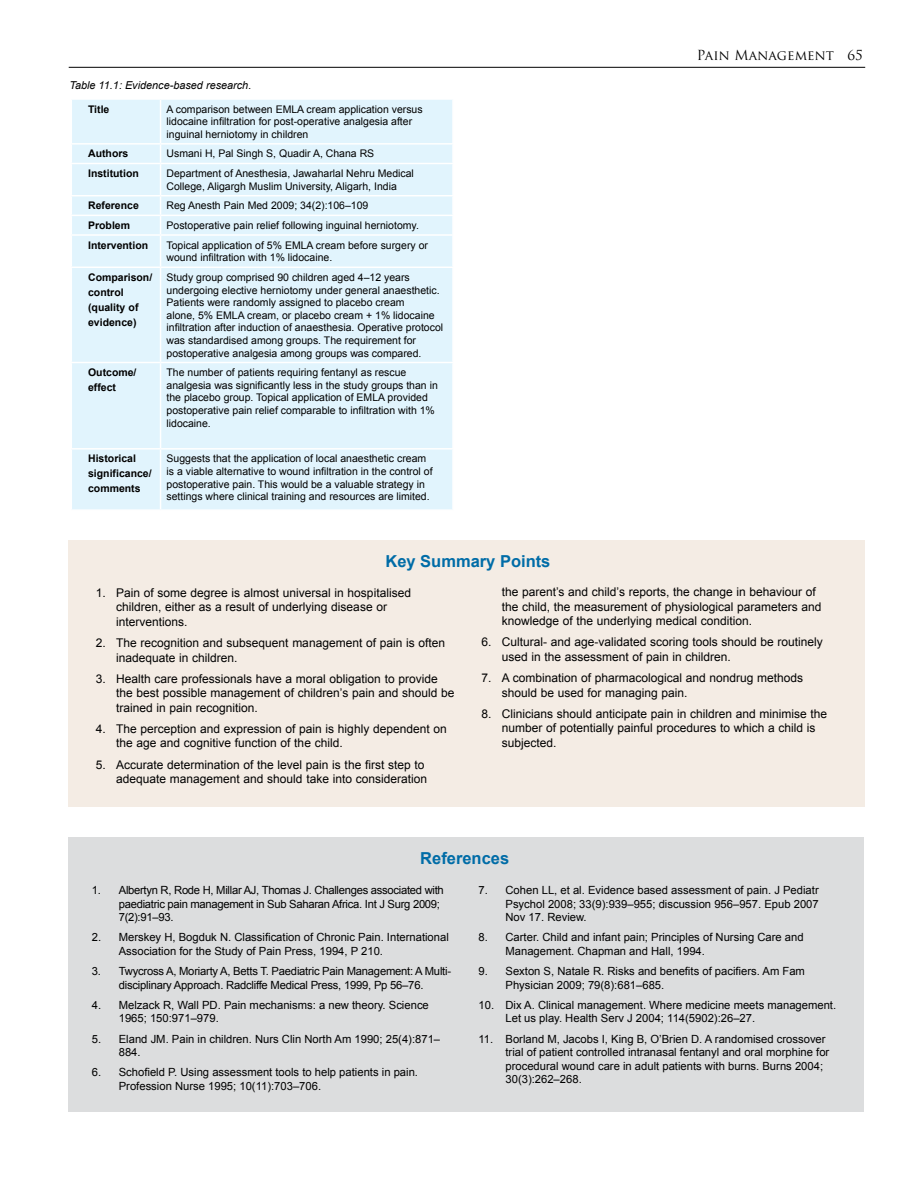
<style>
.page{position:relative;width:918px;height:1188px;background:#fff}
.page>*{position:absolute;margin:0;border:0;box-sizing:border-box;transform-origin:0 0}
.t1{font:700 16.5px "Arial";color:#006ca7}
.t2{font:13.5px "Trajan Pro";color:#000}
.t3{font:12px/14.4px "Arial";color:#000}
.t4{font:11.25px/13.5px "Arial";color:#000}
.t5{font:11.25px/13.5px "Arial";letter-spacing:-.025em;color:#000}
.t6{font:11.25px/13.5px "Arial";letter-spacing:-.02em;color:#000;text-align:center}
.t7{font:italic 10.8px "Arial";color:#000}
.t8{font:10.5px/12.6px "Arial";color:#000}
.t9{font:700 10.5px/15px "Arial";color:#000}
</style>
<div class="page">
<hr style="left:69px;top:67px;width:796px;height:1px;background:#000">
<div style="left:72px;top:100px;width:380px;height:409px;background:#e1f4fd"></div>
<hr style="left:160px;top:100px;width:1px;height:43px;background:#fff">
<hr style="left:71px;top:143px;width:90px;height:2px;background:#fff">
<hr style="left:161px;top:143px;width:293px;height:2px;background:#fff">
<svg style="left:160px;top:145px;width:1px;height:18px"></svg>
<hr style="left:71px;top:163px;width:90px;height:1px;background:#fff">
<hr style="left:161px;top:163px;width:293px;height:1px;background:#fff">
<hr style="left:160px;top:164px;width:1px;height:31px;background:#fff">
<hr style="left:71px;top:195px;width:90px;height:1px;background:#fff">
<hr style="left:161px;top:195px;width:293px;height:1px;background:#fff">
<hr style="left:71px;top:215px;width:90px;height:1px;background:#fff">
<hr style="left:161px;top:215px;width:293px;height:1px;background:#fff">
<svg style="left:160px;top:196px;width:1px;height:38px"></svg>
<hr style="left:71px;top:234px;width:90px;height:2px;background:#fff">
<hr style="left:161px;top:234px;width:293px;height:2px;background:#fff">
<hr style="left:160px;top:236px;width:1px;height:31px;background:#fff">
<hr style="left:71px;top:267px;width:90px;height:1px;background:#fff">
<hr style="left:161px;top:267px;width:293px;height:1px;background:#fff">
<hr style="left:160px;top:268px;width:1px;height:94px;background:#fff">
<hr style="left:71px;top:362px;width:90px;height:1px;background:#fff">
<hr style="left:161px;top:362px;width:293px;height:1px;background:#fff">
<hr style="left:160px;top:363px;width:1px;height:85px;background:#fff">
<hr style="left:71px;top:448px;width:90px;height:2px;background:#fff">
<hr style="left:161px;top:448px;width:293px;height:2px;background:#fff">
<hr style="left:160px;top:450px;width:1px;height:59px;background:#fff">
<div style="left:69px;top:540px;width:796px;height:267px;background:#f4ece4"></div>
<div style="left:69px;top:837px;width:795px;height:275px;background:#dcddde"></div>
<p class="t7" style="left:69px;top:78px;width:183px">Table 11.1: Evidence-based research.</p>
<p class="t9" style="left:88px;top:102px;width:23px">Title</p>
<p class="t8" style="left:167px;top:103px;width:258px">A comparison between EMLA cream application versus lidocaine infiltration for post-operative analgesia after inguinal herniotomy in children</p>
<p class="t9" style="left:88px;top:147px;width:42px">Authors</p>
<p class="t8" style="left:167px;top:148px;width:209px">Usmani H, Pal Singh S, Quadir A, Chana RS</p>
<p class="t9" style="left:88px;top:166px;width:52px">Institution</p>
<p class="t8" style="left:167px;top:167px;width:249px">Department of Anesthesia, Jawaharlal Nehru Medical<br>College, Aligargh Muslim University, Aligarh, India</p>
<p class="t9" style="left:88px;top:199px;width:52px">Reference</p>
<p class="t8" style="left:167px;top:200px;width:203px">Reg Anesth Pain Med 2009; 34(2):106–109</p>
<p class="t9" style="left:88px;top:218px;width:44px">Problem</p>
<p class="t8" style="left:167px;top:219px;width:254px">Postoperative pain relief following inguinal herniotomy.</p>
<p class="t9" style="left:88px;top:238px;width:62px">Intervention</p>
<p class="t8" style="left:167px;top:239px;width:263px">Topical application of 5% EMLA cream before surgery or wound infiltration with 1% lidocaine.</p>
<p class="t9" style="left:88px;top:270px;width:66px">Comparison/ control (quality of evidence)</p>
<p class="t8" style="left:167px;top:271px;width:278px">Study group comprised 90 children aged 4–12 years undergoing elective herniotomy under general anaesthetic.<br>Patients were randomly assigned to placebo cream<br>alone, 5% EMLA cream, or placebo cream + 1% lidocaine infiltration after induction of anaesthesia. Operative protocol was standardised among groups. The requirement for postoperative analgesia among groups was compared.</p>
<p class="t9" style="left:88px;top:365px;width:50px">Outcome/ effect</p>
<p class="t8" style="left:167px;top:366px;width:273px">The number of patients requiring fentanyl as rescue analgesia was significantly less in the study groups than in the placebo group. Topical application of EMLA provided postoperative pain relief comparable to infiltration with 1% lidocaine.</p>
<p class="t9" style="left:88px;top:452px;width:65px">Historical significance/ comments</p>
<p class="t8" style="left:167px;top:453px;width:268px">Suggests that the application of local anaesthetic cream is a viable alternative to wound infiltration in the control of postoperative pain. This would be a valuable strategy in settings where clinical training and resources are limited.</p>
<h1 class="t1" style="left:385px;top:550px;width:167px">Key Summary Points</h1>
<p class="t2" style="left:697px;top:47px;width:168px">Pain Management 65</p>
<p class="t3" style="left:116px;top:586px;width:296px;text-indent:-20px">1. Pain of some degree is almost universal in hospitalised children, either as a result of underlying disease or interventions.</p>
<p class="t3" style="left:116px;top:636px;width:330px;text-indent:-20px">2. The recognition and subsequent management of pain is often inadequate in children.</p>
<p class="t3" style="left:116px;top:671px;width:340px;text-indent:-20px">3. Health care professionals have a moral obligation to provide the best possible management of children’s pain and should be trained in pain recognition.</p>
<p class="t3" style="left:116px;top:722px;width:332px;text-indent:-20px">4. The perception and expression of pain is highly dependent on the age and cognitive function of the child.</p>
<p class="t3" style="left:96px;top:757px;width:333px;text-align:right">5. Accurate determination of the level pain is the first step to adequate management and should take into consideration</p>
<p class="t3" style="left:502px;top:585px;width:321px">the parent’s and child’s reports, the change in behaviour of the child, the measurement of physiological parameters and knowledge of the underlying medical condition.</p>
<p class="t3" style="left:502px;top:635px;width:323px;text-indent:-20px">6. Cultural- and age-validated scoring tools should be routinely used in the assessment of pain in children.</p>
<p class="t3" style="left:502px;top:671px;width:303px;text-indent:-20px">7. A combination of pharmacological and nondrug methods should be used for managing pain.</p>
<p class="t3" style="left:502px;top:707px;width:327px;text-indent:-20px">8. Clinicians should anticipate pain in children and minimise the number of potentially painful procedures to which a child is subjected.</p>
<h1 class="t1" style="left:420px;top:847px;width:90px">References</h1>
<p class="t5" style="left:119px;top:883px;width:327px;text-indent:-27px">1. Albertyn R, Rode H, Millar AJ, Thomas J. Challenges associated with paediatric pain management in Sub Saharan Africa. Int J Surg 2009;<br>7(2):91–93.</p>
<p class="t4" style="left:119px;top:931px;width:332px;text-indent:-27px">2. Merskey H, Bogduk N. Classification of Chronic Pain. International<br>Association for the Study of Pain Press, 1994, P 210.</p>
<p class="t6" style="left:92px;top:964px;width:361px">3. Twycross A, Moriarty A, Betts T. Paediatric Pain Management: A Multi&shy;disciplinary Approach. Radcliffe Medical Press, 1999, Pp 56–76.</p>
<p class="t4" style="left:119px;top:998px;width:312px;text-indent:-27px">4. Melzack R, Wall PD. Pain mechanisms: a new theory. Science<br>1965; 150:971–979.</p>
<p class="t4" style="left:119px;top:1032px;width:323px;text-indent:-27px">5. Eland JM. Pain in children. Nurs Clin North Am 1990; 25(4):871–<br>884.</p>
<p class="t4" style="left:119px;top:1066px;width:301px;text-indent:-27px">6. Schofield P. Using assessment tools to help patients in pain.<br>Profession Nurse 1995; 10(11):703–706.</p>
<p class="t4" style="left:506px;top:883px;width:315px;text-align:justify;text-indent:-27px">7. Cohen LL, et al. Evidence based assessment of pain. J Pediatr Psychol 2008; 33(9):939–955; discussion 956–957. Epub 2007<br>Nov 17. Review.</p>
<p class="t4" style="left:506px;top:931px;width:300px;text-indent:-27px">8. Carter. Child and infant pain; Principles of Nursing Care and<br>Management. Chapman and Hall, 1994.</p>
<p class="t4" style="left:506px;top:964px;width:301px;text-indent:-27px">9. Sexton S, Natale R. Risks and benefits of pacifiers. Am Fam<br>Physician 2009; 79(8):681–685.</p>
<p class="t4" style="left:506px;top:998px;width:332px;text-indent:-27px">10. Dix A. Clinical management. Where medicine meets management.<br>Let us play. Health Serv J 2004; 114(5902):26–27.</p>
<p class="t4" style="left:506px;top:1032px;width:325px;text-indent:-27px">11. Borland M, Jacobs I, King B, O’Brien D. A randomised crossover trial of patient controlled intranasal fentanyl and oral morphine for procedural wound care in adult patients with burns. Burns 2004; 30(3):262–268.</p>
</div>
